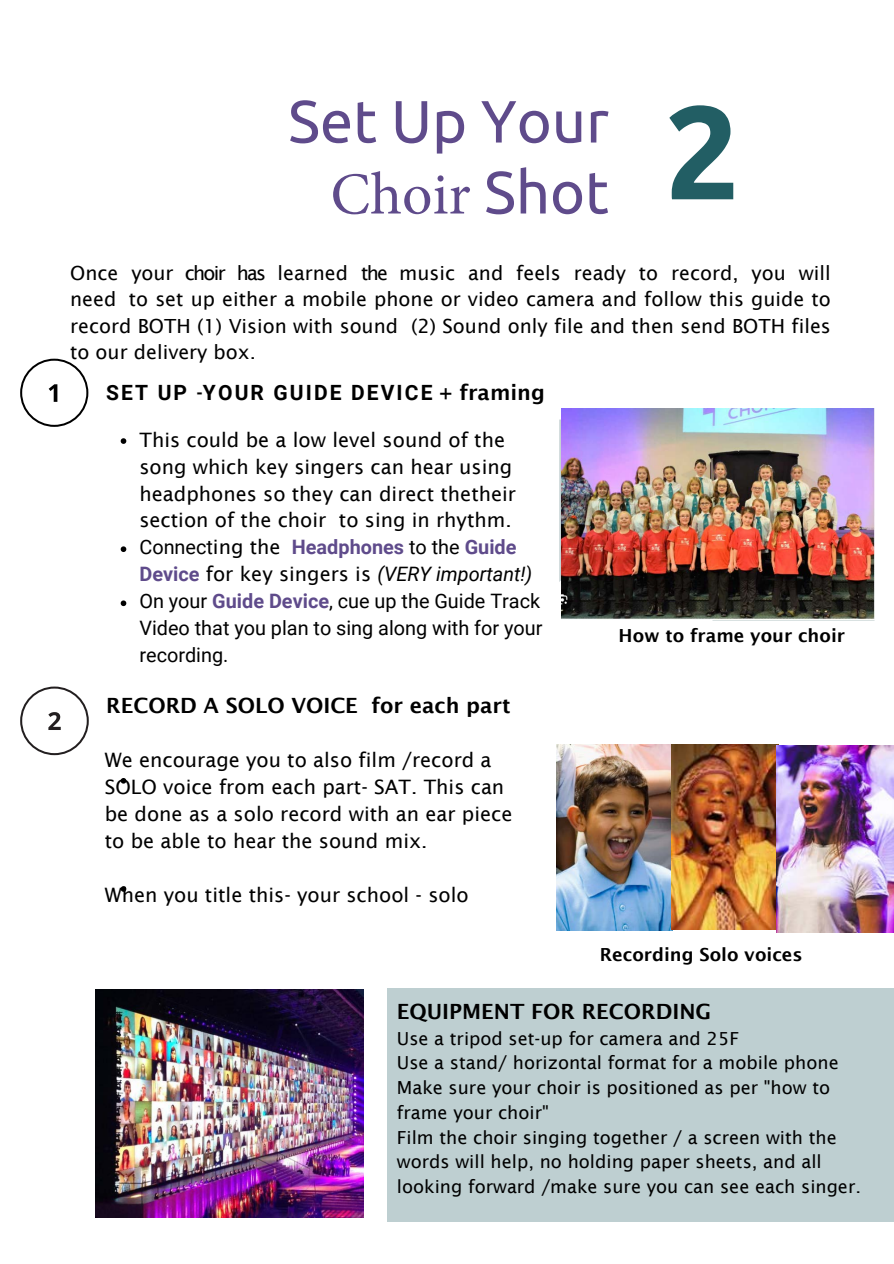
<style>
.page{position:relative;width:894px;height:1264px;background:#fff}
.page>*{position:absolute;margin:0;border:0;box-sizing:border-box;transform-origin:0 0}
.t1{font:700 132.45px "Ubuntu";color:#225e64}
.t2{font:59.55px/70.9px "Ubuntu";color:#5f4b8b;text-align:right}
.t3{font:600 21px "Lucida Sans";color:#000}
.t4{font:700 21px "Roboto";letter-spacing:.1em;color:#000}
.t5{font:19.8px/26.8px "Lucida Sans";color:#000}
.t6{font:19.5px/26.5px "Lucida Sans";color:#000;text-align:justify}
.t7{font:18px/24.8px "Lucida Sans";color:#000}
.t8{font:600 18px "Lucida Sans";color:#000}
.s1{font-family:"Minion Pro"}
.s2{font-family:"Lucida Sans";font-weight:600}
.s3{font-family:"Roboto"}
.s4{font-family:"Roboto";font-weight:700;color:#5f4b8b}
.s5{font-family:"Roboto";font-style:italic}
</style>
<div class="page">
<svg style="left:20px;top:358px;width:68px;height:69px"></svg>
<svg style="left:20px;top:686px;width:69px;height:69px"></svg>
<div style="left:387px;top:988px;width:506px;height:233px;background:#becfd1"></div>
<svg style="left:121px;top:438px;width:5px;height:6px"></svg>
<svg style="left:121px;top:546px;width:5px;height:6px"></svg>
<svg style="left:121px;top:600px;width:5px;height:6px"></svg>
<svg style="left:121px;top:778px;width:5px;height:5px"></svg>
<svg style="left:121px;top:886px;width:5px;height:5px"></svg>
<img style="left:561px;top:408px;width:313px;height:211px">
<img style="left:556px;top:744px;width:221px;height:186px">
<img style="left:776px;top:745px;width:117px;height:187px">
<img style="left:96px;top:989px;width:267px;height:228px">
<p class="t2" style="left:288px;top:85px;width:322px">Set Up Your<br><span class="s1">Choir</span> Shot</p>
<p class="t1" style="left:664px;top:76px;width:77px">2</p>
<p class="t6" style="left:70px;top:259px;width:761px">Once your choir has learned the music and feels ready to record, you will need to set up either a mobile phone or video camera and follow this guide to record BOTH (1) Vision with sound (2) Sound only file and then send BOTH files to our delivery box.</p>
<p class="t4" style="left:106px;top:381px;width:440px">SET UP <span class="s2">-</span>YOUR GUIDE DEVICE <span class="s2">+ framing</span></p>
<p class="t5" style="left:139px;top:426px;width:404px">This could be a low level sound of the song which key singers can hear using headphones so they can direct thetheir section of the choir to sing in rhythm.<br><span class="s3">Connect</span>ing the <span class="s4">Headphones</span> <span class="s3">to the</span> <span class="s4">Guide Device</span> for key singers is <span class="s5">(VERY important!)<br></span><span class="s3">On your</span> <span class="s4">Guide Device</span><span class="s3">, cue up the Guide Track Video that you plan to sing along with for your recording.</span></p>
<p class="t3" style="left:106px;top:693px;width:405px">RECORD A SOLO VOICE for each part</p>
<p class="t5" style="left:105px;top:746px;width:409px">We encourage you to also film /record a SOLO voice from each part- SAT. This can be done as a solo record with an ear piece to be able to hear the sound mix.</p>
<p class="t5" style="left:105px;top:881px;width:365px">When you title this- your school - solo</p>
<p class="t8" style="left:618px;top:625px;width:228px">How to frame your choir</p>
<p class="t8" style="left:599px;top:943px;width:204px">Recording Solo voices</p>
<p class="t3" style="left:397px;top:999px;width:316px">EQUIPMENT FOR RECORDING</p>
<p class="t7" style="left:397px;top:1025px;width:465px">Use a tripod set-up for camera and 25F<br>Use a stand/ horizontal format for a mobile phone Make sure your choir is positioned as per "how to frame your choir"<br>Film the choir singing together / a screen with the words will help, no holding paper sheets, and all looking forward /make sure you can see each singer.</p>
</div>
